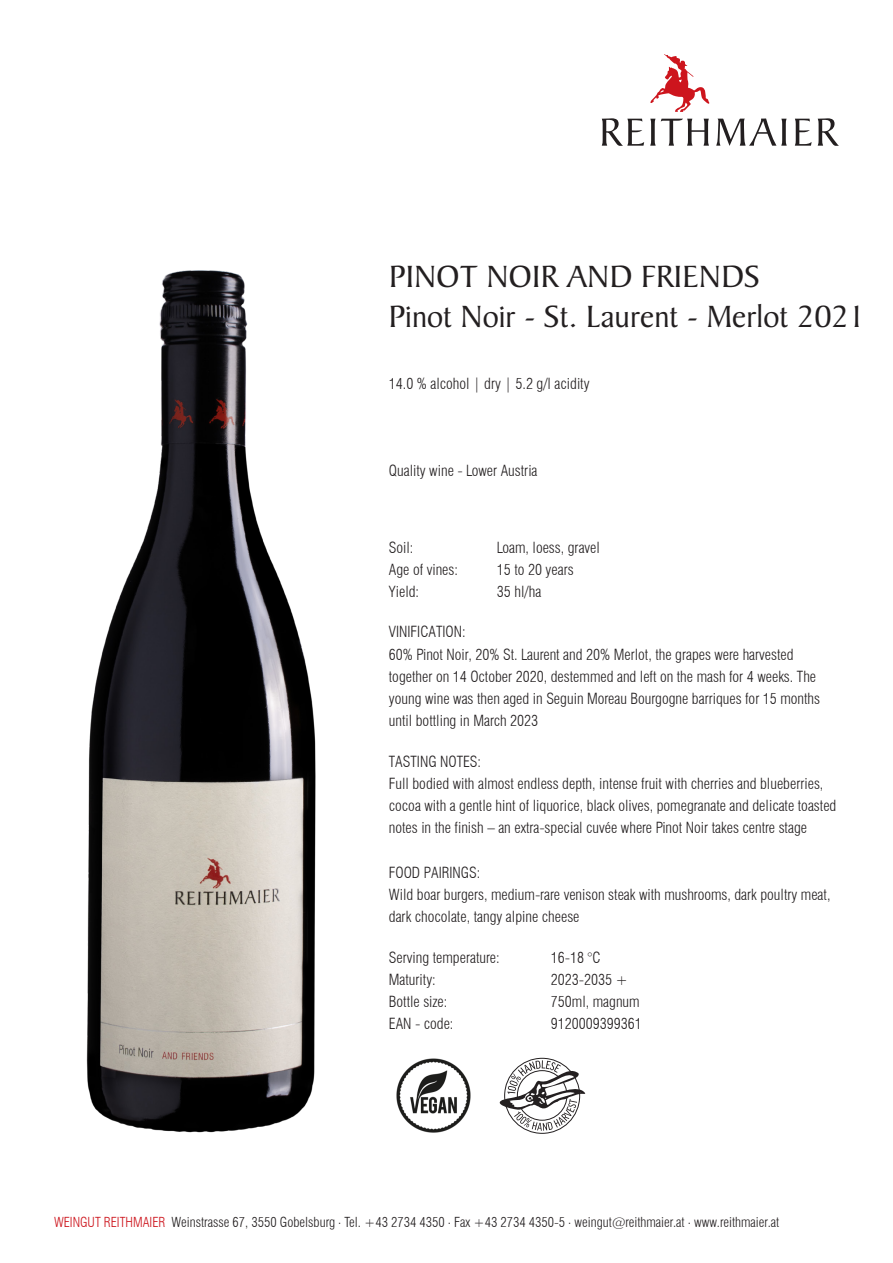
<style>
.page{position:relative;width:893px;height:1263px;background:#fff}
.page>*{position:absolute;margin:0;border:0;box-sizing:border-box;transform-origin:0 0}
.t1{font:33px/39.6px "Baker Signet BT";color:#231f20}
.t2{font:300 condensed 15px/22.2px "Swiss 721 BT";color:#231f20}
.t3{font:300 condensed 13.5px "Swiss 721 BT";color:#231f20}
.s1{color:#cd151d}
</style>
<div class="page">
<svg style="left:602px;top:118px;width:237px;height:28px"></svg>
<svg style="left:650px;top:54px;width:60px;height:58px"></svg>
<img style="left:396px;top:1058px;width:75px;height:75px">
<svg style="left:499px;top:1060px;width:86px;height:71px"></svg>
<img style="left:86px;top:270px;width:230px;height:863px">
<h1 class="t1" style="left:389px;top:256px;width:478px">PINOT NOIR AND FRIENDS<br>Pinot Noir - St. Laurent - Merlot 2021</h1>
<p class="t2" style="left:389px;top:372px;width:202px">14.0 % alcohol | dry | 5.2 g/l acidity</p>
<p class="t2" style="left:389px;top:460px;width:150px">Quality wine - Lower Austria</p>
<p class="t2" style="left:389px;top:536px;width:26px">Soil:</p>
<p class="t2" style="left:497px;top:536px;width:105px">Loam, loess, gravel</p>
<p class="t2" style="left:389px;top:558px;width:71px">Age of vines:</p>
<p class="t2" style="left:497px;top:558px;width:78px">15 to 20 years</p>
<p class="t2" style="left:389px;top:581px;width:32px">Yield:</p>
<p class="t2" style="left:497px;top:581px;width:46px">35 hl/ha</p>
<p class="t2" style="left:389px;top:621px;width:433px">VINIFICATION:<br>60% Pinot Noir, 20% St. Laurent and 20% Merlot, the grapes were harvested together on 14 October 2020, destemmed and left on the mash for 4 weeks. The young wine was then aged in Seguin Moreau Bourgogne barriques for 15 months until bottling in March 2023</p>
<p class="t2" style="left:389px;top:750px;width:449px">TASTING NOTES:<br>Full bodied with almost endless depth, intense fruit with cherries and blueberries, cocoa with a gentle hint of liquorice, black olives, pomegranate and delicate toasted notes in the finish – an extra-special cuvée where Pinot Noir takes centre stage</p>
<p class="t2" style="left:389px;top:861px;width:443px">FOOD PAIRINGS:<br>Wild boar burgers, medium-rare venison steak with mushrooms, dark poultry meat, dark chocolate, tangy alpine cheese</p>
<p class="t2" style="left:389px;top:946px;width:112px">Serving temperature:</p>
<p class="t2" style="left:551px;top:946px;width:51px">16-18 °C</p>
<p class="t2" style="left:389px;top:968px;width:48px">Maturity:</p>
<p class="t2" style="left:551px;top:968px;width:79px">2023-2035 +</p>
<p class="t2" style="left:389px;top:991px;width:60px">Bottle size:</p>
<p class="t2" style="left:551px;top:991px;width:90px">750ml, magnum</p>
<p class="t2" style="left:389px;top:1013px;width:66px">EAN - code:</p>
<p class="t2" style="left:551px;top:1013px;width:93px">9120009399361</p>
<p class="t3" style="left:54px;top:1214px;width:727px"><span class="s1">WEINGUT REITHMAIER</span> Weinstrasse 67, 3550 Gobelsburg . Tel. +43 2734 4350 . Fax +43 2734 4350-5 . weingut@reithmaier.at . www.reithmaier.at</p>
</div>
